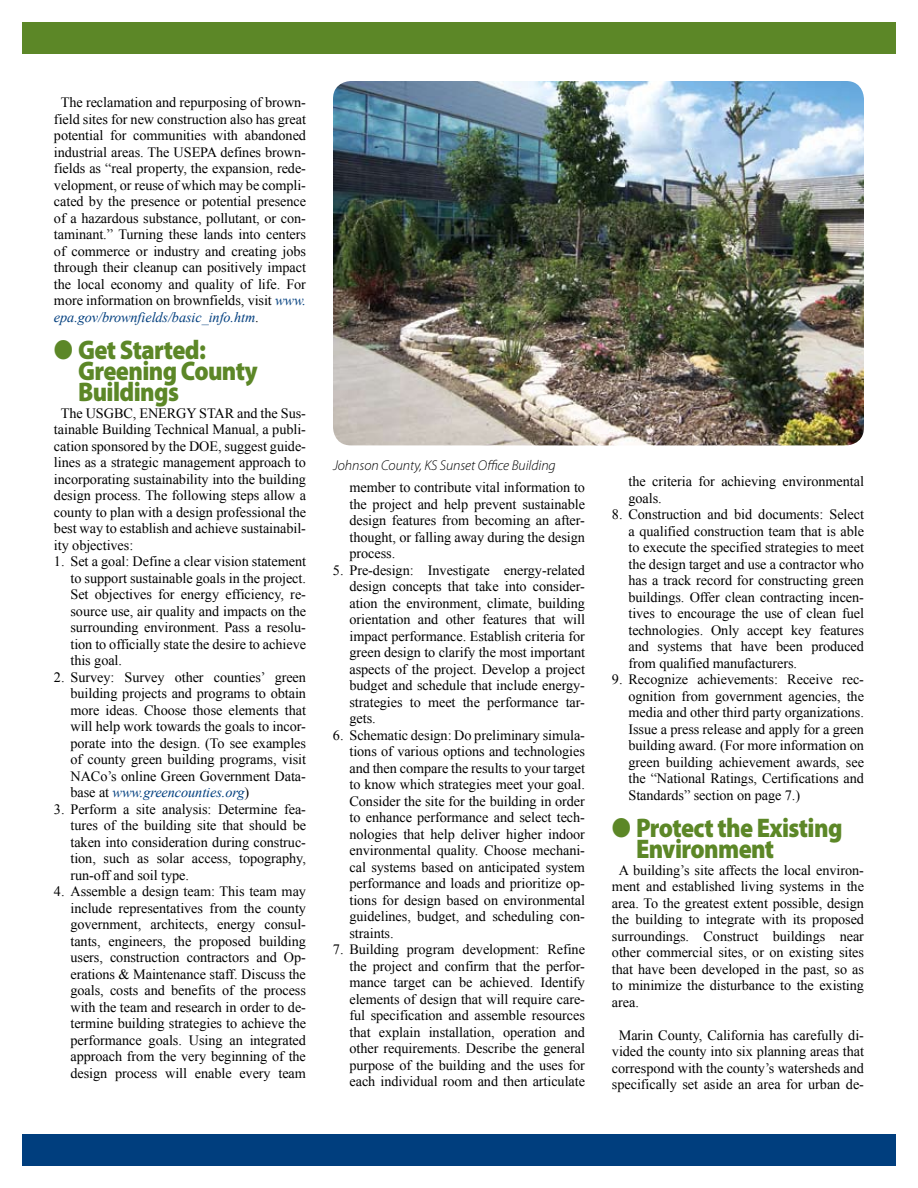
<style>
.page{position:relative;width:918px;height:1188px;background:#fff}
.page>*{position:absolute;margin:0;border:0;box-sizing:border-box;transform-origin:0 0}
.t1{font:900 27px/21px "Myriad Pro";letter-spacing:-.025em;color:#5c8727;scale:.9 1}
.t2{font:14.25px/16.5px "Times New Roman";letter-spacing:-.005em;color:#000;text-align:justify}
.t3{font:italic 300 14.25px "Myriad Pro";letter-spacing:-.005em;color:#000}
.s1{font-style:italic;color:#003e7e}
</style>
<div class="page">
<div style="left:0;top:1134px;width:918px;height:54px;background:#003e7e"></div>
<div style="left:0;top:0;width:918px;height:54px;background:#5c8727"></div>
<div style="left:0;top:0;width:22px;height:1188px;background:#fff"></div>
<div style="left:0;top:1166px;width:918px;height:22px;background:#fff"></div>
<div style="left:896px;top:0;width:22px;height:1188px;background:#fff"></div>
<div style="left:0;top:0;width:918px;height:21px;background:#fff"></div>
<img style="left:333px;top:81px;width:531px;height:364px">
<p class="t2" style="left:54px;top:94px;width:254px;text-indent:7px">The reclamation and repurposing of brown&shy;field sites for new construction also has great potential for communities with abandoned industrial areas. The USEPA defines brown&shy;fields as “real property, the expansion, rede&shy;velopment, or reuse of which may be compli&shy;cated by the presence or potential presence of a hazardous substance, pollutant, or con&shy;taminant.” Turning these lands into centers of commerce or industry and creating jobs through their cleanup can positively impact the local economy and quality of life. For more information on brownfields, visit <span class="s1">www. epa.gov/brownfields/basic_info.htm</span>.</p>
<h1 class="t1" style="left:78px;top:340px;width:201px;text-indent:-24px">● Get Started:<br>Greening County<br>Buildings</h1>
<p class="t2" style="left:54px;top:405px;width:254px;text-indent:7px">The USGBC, ENERGY STAR and the Sus&shy;tainable Building Technical Manual, a publi&shy;cation sponsored by the DOE, suggest guide&shy;lines as a strategic management approach to incorporating sustainability into the building design process. The following steps allow a county to plan with a design professional the best way to establish and achieve sustainabil&shy;ity objectives:</p>
<p class="t2" style="left:70px;top:553px;width:237px;text-indent:-17px">1. Set a goal: Define a clear vision statement to support sustainable goals in the project.<br>Set objectives for energy efficiency, re&shy;source use, air quality and impacts on the surrounding environment. Pass a resolu&shy;tion to officially state the desire to achieve this goal.</p>
<p class="t2" style="left:70px;top:669px;width:237px;text-indent:-17px">2. Survey: Survey other counties’ green building projects and programs to obtain more ideas. Choose those elements that will help work towards the goals to incor&shy;porate into the design. (To see examples of county green building programs, visit NACo’s online Green Government Data&shy;base at <span class="s1">www.greencounties.org</span>)</p>
<p class="t2" style="left:70px;top:801px;width:237px;text-indent:-17px">3. Perform a site analysis: Determine fea&shy;tures of the building site that should be taken into consideration during construc&shy;tion, such as solar access, topography, run-off and soil type.</p>
<p class="t2" style="left:70px;top:883px;width:237px;text-indent:-17px">4. Assemble a design team: This team may include representatives from the county government, architects, energy consul&shy;tants, engineers, the proposed building users, construction contractors and Op&shy;erations &amp; Maintenance staff. Discuss the goals, costs and benefits of the process with the team and research in order to de&shy;termine building strategies to achieve the performance goals. Using an integrated approach from the very beginning of the design process will enable every team</p>
<p class="t3" style="left:333px;top:457px;width:224px">Johnson County, KS Sunset Office Building</p>
<p class="t2" style="left:349px;top:479px;width:237px">member to contribute vital information to the project and help prevent sustainable design features from becoming an after&shy;thought, or falling away during the design process.</p>
<p class="t2" style="left:349px;top:561px;width:237px;text-indent:-17px">5. Pre-design: Investigate energy-related design concepts that take into consider&shy;ation the environment, climate, building orientation and other features that will impact performance. Establish criteria for green design to clarify the most important aspects of the project. Develop a project budget and schedule that include energy&shy;strategies to meet the performance tar&shy;gets.</p>
<p class="t2" style="left:349px;top:726px;width:237px;text-indent:-17px">6. Schematic design: Do preliminary simula&shy;tions of various options and technologies and then compare the results to your target to know which strategies meet your goal.<br>Consider the site for the building in order to enhance performance and select tech&shy;nologies that help deliver higher indoor environmental quality. Choose mechani&shy;cal systems based on anticipated system performance and loads and prioritize op&shy;tions for design based on environmental guidelines, budget, and scheduling con&shy;straints.</p>
<p class="t2" style="left:349px;top:941px;width:237px;text-indent:-17px">7. Building program development: Refine the project and confirm that the perfor&shy;mance target can be achieved. Identify elements of design that will require care&shy;ful specification and assemble resources that explain installation, operation and other requirements. Describe the general purpose of the building and the uses for each individual room and then articulate</p>
<p class="t2" style="left:628px;top:473px;width:237px">the criteria for achieving environmental goals.</p>
<p class="t2" style="left:628px;top:506px;width:237px;text-indent:-17px">8. Construction and bid documents: Select a qualified construction team that is able to execute the specified strategies to meet the design target and use a contractor who has a track record for constructing green buildings. Offer clean contracting incen&shy;tives to encourage the use of clean fuel technologies. Only accept key features and systems that have been produced from qualified manufacturers.</p>
<p class="t2" style="left:628px;top:671px;width:237px;text-indent:-17px">9. Recognize achievements: Receive rec&shy;ognition from government agencies, the media and other third party organizations.<br>Issue a press release and apply for a green building award. (For more information on green building achievement awards, see the “National Ratings, Certifications and Standards” section on page 7.)</p>
<h1 class="t1" style="left:636px;top:818px;width:231px;text-indent:-24px">● Protect the Existing<br>Environment</h1>
<p class="t2" style="left:612px;top:861px;width:254px;text-indent:7px">A building’s site affects the local environ&shy;ment and established living systems in the area. To the greatest extent possible, design the building to integrate with its proposed surroundings. Construct buildings near other commercial sites, or on existing sites that have been developed in the past, so as to minimize the disturbance to the existing area.</p>
<p class="t2" style="left:612px;top:1027px;width:254px;text-align:center">Marin County, California has carefully di&shy;vided the county into six planning areas that correspond with the county’s watersheds and specifically set aside an area for urban de-</p>
</div>
